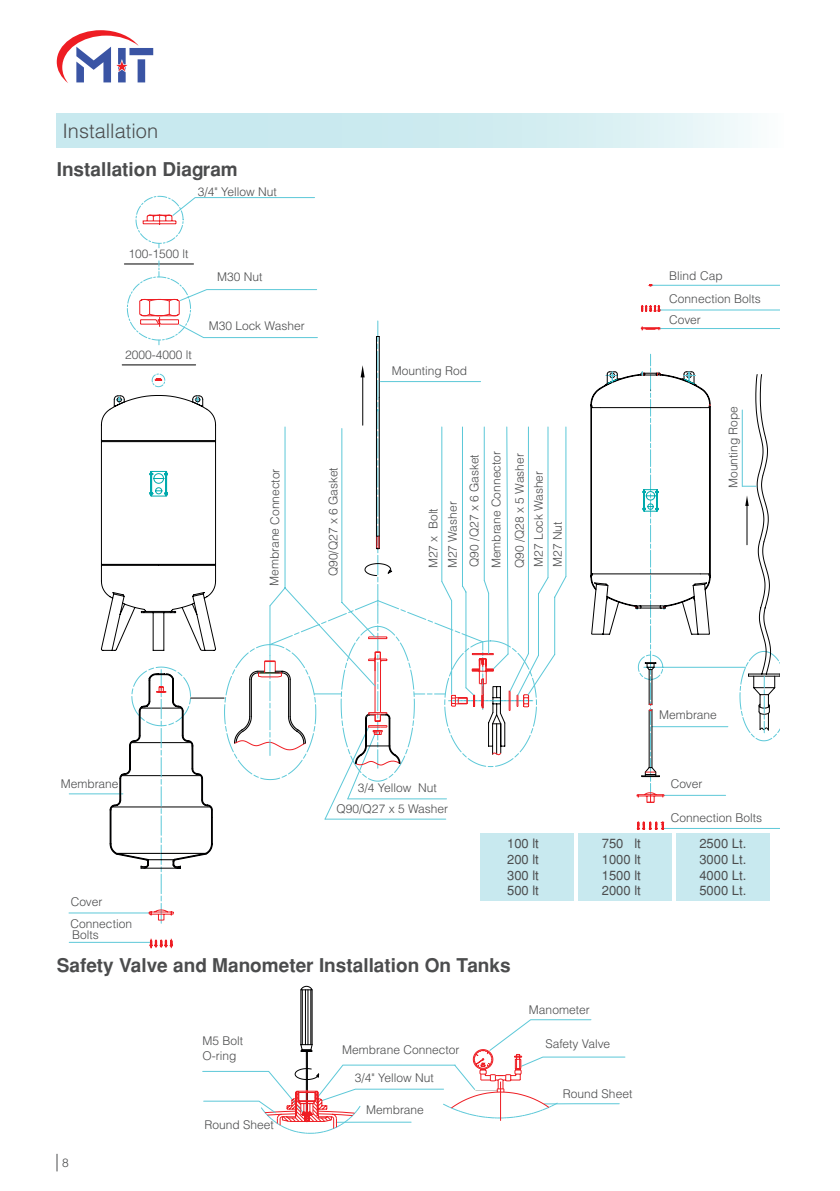
<style>
.page{position:relative;width:840px;height:1191px;background:#fff}
.page>*{position:absolute;margin:0;border:0;box-sizing:border-box;transform-origin:0 0}
.Ana_Başlık{font:20px "Helvetica Light Normal Tr";color:#4b4c4d}
.Alt_Başlık{font:700 19px "Helvetica Tr";color:#4b4c4d}
.Genel_Metin{font:13px "Helvetica Normal Tr";color:#4b4c4d}
.Genel_Metin-2{font:12px/14.4px "Helvetica Light Normal Tr";color:#4b4c4d}
</style>
<div class="page">
<svg style="left:57px;top:1153px;width:1px;height:18px"></svg>
<svg style="left:57px;top:30px;width:96px;height:53px"></svg>
<svg style="left:532px;top:426px;width:34px;height:270px"></svg>
<hr style="left:547px;top:427px;width:1px;height:150px;background:#5cc8d8">
<hr style="left:565px;top:427px;width:1px;height:149px;background:#5cc8d8">
<hr style="left:69px;top:942px;width:80px;height:1px;background:#5cc8d8">
<hr style="left:69px;top:912px;width:80px;height:1px;background:#5cc8d8">
<hr style="left:69px;top:793px;width:54px;height:1px;background:#5cc8d8">
<svg style="left:101px;top:196px;width:431px;height:752px"></svg>
<svg style="left:649px;top:354px;width:120px;height:441px"></svg>
<hr style="left:663px;top:795px;width:62px;height:1px;background:#5cc8d8">
<svg style="left:590px;top:573px;width:190px;height:204px"></svg>
<svg style="left:642px;top:489px;width:16px;height:23px"></svg>
<svg style="left:741px;top:374px;width:27px;height:168px"></svg>
<hr style="left:652px;top:285px;width:127px;height:1px;background:#5cc8d8">
<hr style="left:660px;top:310px;width:119px;height:1px;background:#5cc8d8">
<hr style="left:660px;top:328px;width:119px;height:1px;background:#5cc8d8">
<svg style="left:590px;top:371px;width:120px;height:37px"></svg>
<svg style="left:640px;top:284px;width:21px;height:47px"></svg>
<hr style="left:663px;top:828px;width:116px;height:1px;background:#5cc8d8">
<svg style="left:636px;top:792px;width:28px;height:38px"></svg>
<hr style="left:590px;top:406px;width:1px;height:169px;background:#000001">
<hr style="left:709px;top:406px;width:1px;height:169px;background:#000001">
<svg style="left:202px;top:985px;width:423px;height:148px"></svg>
<svg style="left:57px;top:113px;width:695px;height:34px;background:#d1ecf1"></svg>
<div style="left:480px;top:833px;width:93px;height:68px;background:#c8e9ef"></div>
<div style="left:578px;top:833px;width:93px;height:68px;background:#c8e9ef"></div>
<div style="left:676px;top:833px;width:93px;height:68px;background:#c8e9ef"></div>
<p class="Ana_Başlık" style="left:62px;top:118px;width:97px">Installation</p>
<p class="Alt_Başlık" style="left:57px;top:158px;width:182px">Installation Diagram</p>
<p class="Genel_Metin-2" style="left:198px;top:184px;width:80px">3/4" Yellow Nut</p>
<p class="Genel_Metin-2" style="left:128px;top:247px;width:62px">100-1500 lt</p>
<p class="Genel_Metin-2" style="left:217px;top:269px;width:47px">M30 Nut</p>
<p class="Genel_Metin-2" style="left:208px;top:319px;width:97px">M30 Lock Washer</p>
<p class="Genel_Metin-2" style="left:125px;top:347px;width:68px">2000-4000 lt</p>
<p class="Genel_Metin-2" style="left:266px;top:585px;width:119px;rotate:-89deg">Membrane Connector</p>
<p class="Genel_Metin-2" style="left:325px;top:576px;width:110px;rotate:-90deg">Q90/Q27 x 6 Gasket</p>
<p class="Genel_Metin-2" style="left:391px;top:363px;width:77px">Mounting Rod</p>
<p class="Genel_Metin-2" style="left:425px;top:568px;width:62px;rotate:-90deg">M27 x Bolt</p>
<p class="Genel_Metin-2" style="left:444px;top:568px;width:68px;rotate:-90deg">M27 Washer</p>
<p class="Genel_Metin-2" style="left:466px;top:567px;width:114px;rotate:-90deg">Q90 /Q27 x 6 Gasket</p>
<p class="Genel_Metin-2" style="left:488px;top:568px;width:119px;rotate:-90deg">Membrane Connector</p>
<p class="Genel_Metin-2" style="left:511px;top:568px;width:116px;rotate:-90deg">Q90 /Q28 x 5 Washer</p>
<p class="Genel_Metin-2" style="left:530px;top:567px;width:97px;rotate:-90deg">M27 Lock Washer</p>
<p class="Genel_Metin-2" style="left:549px;top:567px;width:47px;rotate:-90deg">M27 Nut</p>
<p class="Genel_Metin-2" style="left:669px;top:268px;width:55px">Blind Cap</p>
<p class="Genel_Metin-2" style="left:669px;top:312px;width:33px">Cover</p>
<p class="Genel_Metin-2" style="left:669px;top:291px;width:93px">Connection Bolts</p>
<p class="Genel_Metin-2" style="left:725px;top:488px;width:84px;rotate:-90deg">Mounting Rope</p>
<p class="Genel_Metin-2" style="left:658px;top:707px;width:59px">Membrane</p>
<p class="Genel_Metin-2" style="left:61px;top:776px;width:59px">Membrane</p>
<p class="Genel_Metin-2" style="left:357px;top:780px;width:80px">3/4 Yellow Nut</p>
<p class="Genel_Metin-2" style="left:71px;top:894px;width:33px">Cover</p>
<p class="Genel_Metin-2" style="left:72px;top:927px;width:28px">Bolts</p>
<p class="Genel_Metin-2" style="left:71px;top:916px;width:63px">Connection</p>
<p class="Genel_Metin-2" style="left:336px;top:801px;width:113px">Q90/Q27 x 5 Washer</p>
<p class="Genel_Metin" style="left:507px;top:836px;width:33px">100 lt</p>
<p class="Genel_Metin" style="left:507px;top:851px;width:33px">200 lt</p>
<p class="Genel_Metin" style="left:507px;top:867px;width:33px">300 lt</p>
<p class="Genel_Metin" style="left:507px;top:883px;width:33px">500 lt</p>
<p class="Alt_Başlık" style="left:57px;top:954px;width:455px">Safety Valve and Manometer Installation On Tanks</p>
<p class="Genel_Metin-2" style="left:528px;top:1002px;width:62px">Manometer</p>
<p class="Genel_Metin" style="left:601px;top:836px;width:41px">750 lt</p>
<p class="Genel_Metin" style="left:601px;top:851px;width:41px">1000 lt</p>
<p class="Genel_Metin" style="left:601px;top:867px;width:41px">1500 lt</p>
<p class="Genel_Metin" style="left:601px;top:882px;width:41px">2000 lt</p>
<p class="Genel_Metin-2" style="left:202px;top:1033px;width:42px">M5 Bolt<br>O-ring</p>
<p class="Genel_Metin-2" style="left:342px;top:1042px;width:119px">Membrane Connector</p>
<p class="Genel_Metin-2" style="left:545px;top:1036px;width:66px">Safety Valve</p>
<p class="Genel_Metin-2" style="left:62px;top:1155px;width:8px">8</p>
<p class="Genel_Metin-2" style="left:204px;top:1117px;width:71px">Round Sheet</p>
<p class="Genel_Metin-2" style="left:354px;top:1070px;width:80px">3/4" Yellow Nut</p>
<p class="Genel_Metin-2" style="left:366px;top:1102px;width:59px">Membrane</p>
<p class="Genel_Metin-2" style="left:562px;top:1086px;width:71px">Round Sheet</p>
<p class="Genel_Metin-2" style="left:670px;top:776px;width:33px">Cover</p>
<p class="Genel_Metin-2" style="left:670px;top:810px;width:93px">Connection Bolts</p>
<p class="Genel_Metin" style="left:699px;top:836px;width:48px">2500 Lt.</p>
<p class="Genel_Metin" style="left:699px;top:851px;width:48px">3000 Lt.</p>
<p class="Genel_Metin" style="left:699px;top:867px;width:48px">4000 Lt.</p>
<p class="Genel_Metin" style="left:699px;top:882px;width:48px">5000 Lt.</p>
</div>
